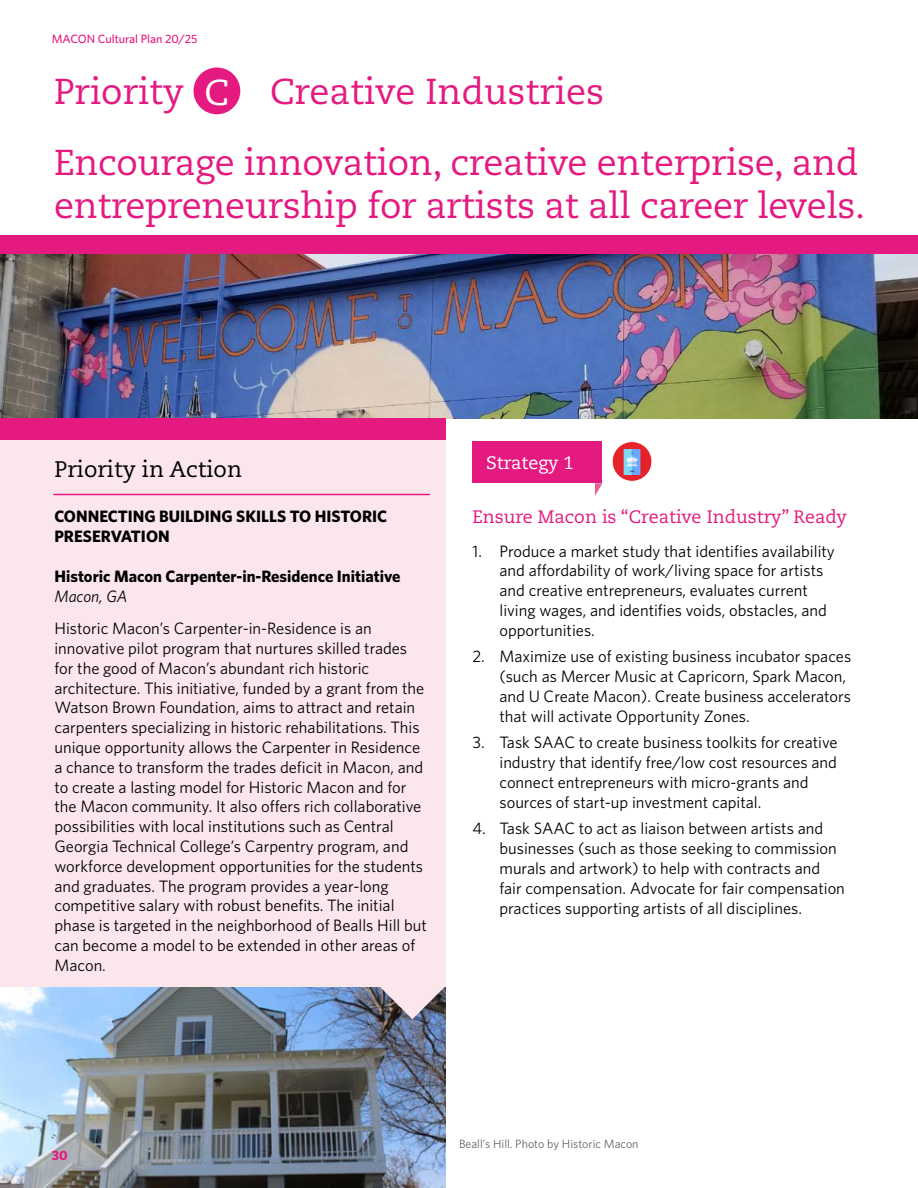
<style>
.page{position:relative;width:918px;height:1188px;background:#fff}
.page>*{position:absolute;margin:0;border:0;box-sizing:border-box;transform-origin:0 0}
.t1{font:36px/71.1px "Caecilia LT Std";letter-spacing:-.01em;color:#e41a80}
.t2{font:36px "Caecilia LT Std";color:#fff}
.t3{font:22.5px "Caecilia LT Std";color:#000}
.t4{font:18px "Caecilia LT Std";color:#e41a80}
.t5{font:18px "Caecilia LT Std";color:#fff}
.t6{font:16.5px/19.8px "Whitney HTF";color:#000}
.t7{font:700 16.5px/19.8px "Whitney HTF";color:#000}
.t8{font:italic 16.5px "Whitney HTF";color:#000}
.t9{font:700 13.5px "Whitney HTF";color:#e41a80}
.t10{font:12px "Whitney HTF";color:#636466}
.t11{font:500 12px "Whitney HTF";color:#e41a80}
</style>
<div class="page">
<img style="left:0;top:987px;width:446px;height:201px">
<div style="left:472px;top:441px;width:130px;height:42px;background:#e41a80"></div>
<svg style="left:595px;top:483px;width:7px;height:13px"></svg>
<div style="left:194px;top:68px;width:46px;height:46px;background:#e41a80;border-radius:50%"></div>
<div style="left:0;top:235px;width:918px;height:38px;background:#e41a80"></div>
<img style="left:0;top:254px;width:918px;height:164px">
<div style="left:0;top:440px;width:446px;height:547px;background:#fbe6ec"></div>
<hr style="left:53px;top:494px;width:377px;height:1px;background:#e41a80">
<div style="left:0;top:418px;width:446px;height:22px;background:#e41a80"></div>
<svg style="left:379px;top:987px;width:66px;height:32px;background:#a197a0"></svg>
<div style="left:612px;top:442px;width:40px;height:39px;background:#e8222b;border-radius:50%"></div>
<img style="left:623px;top:449px;width:18px;height:26px">
<div style="left:612px;top:441px;width:40px;height:41px;border:1px solid #fff;border-radius:50%"></div>
<p class="t11" style="left:52px;top:31px;width:147px">MACON Cultural Plan 20/25</p>
<h1 class="t1" style="left:54px;top:57px;width:131px">Priority</h1>
<h1 class="t1" style="left:54px;top:57px;width:806px;text-indent:216px">Creative Industries<br>Encourage innovation, creative enterprise, and</h1>
<h1 class="t1" style="left:54px;top:171px;width:813px">entrepreneurship for artists at all career levels.</h1>
<h1 class="t2" style="left:204px;top:71px;width:26px">C</h1>
<h2 class="t3" style="left:54px;top:457px;width:189px">Priority in Action</h2>
<p class="t7" style="left:54px;top:506px;width:334px">CONNECTING BUILDING SKILLS TO HISTORIC<br>PRESERVATION</p>
<p class="t7" style="left:54px;top:566px;width:348px">Historic Macon Carpenter-in-Residence Initiative</p>
<p class="t8" style="left:54px;top:587px;width:75px">Macon, GA</p>
<p class="t6" style="left:54px;top:618px;width:374px">Historic Macon’s Carpenter-in-Residence is an innovative pilot program that nurtures skilled trades for the good of Macon’s abundant rich historic architecture. This initiative, funded by a grant from the Watson Brown Foundation, aims to attract and retain carpenters specializing in historic rehabilitations. This unique opportunity allows the Carpenter in Residence a chance to transform the trades deficit in Macon, and to create a lasting model for Historic Macon and for the Macon community. It also offers rich collaborative possibilities with local institutions such as Central Georgia Technical College’s Carpentry program, and workforce development opportunities for the students and graduates. The program provides a year-long competitive salary with robust benefits. The initial phase is targeted in the neighborhood of Bealls Hill but can become a model to be extended in other areas of Macon.</p>
<p class="t5" style="left:486px;top:453px;width:89px">Strategy 1</p>
<p class="t4" style="left:472px;top:507px;width:376px">Ensure Macon is “Creative Industry” Ready</p>
<p class="t6" style="left:499px;top:541px;width:337px;text-indent:-27px">1. Produce a market study that identifies availability and affordability of work/living space for artists and creative entrepreneurs, evaluates current living wages, and identifies voids, obstacles, and opportunities.</p>
<p class="t6" style="left:499px;top:646px;width:353px;text-indent:-27px">2. Maximize use of existing business incubator spaces (such as Mercer Music at Capricorn, Spark Macon, and U Create Macon). Create business accelerators that will activate Opportunity Zones.</p>
<p class="t6" style="left:499px;top:732px;width:340px;text-indent:-27px">3. Task SAAC to create business toolkits for creative industry that identify free/low cost resources and connect entrepreneurs with micro-grants and sources of start-up investment capital.</p>
<p class="t6" style="left:499px;top:818px;width:347px;text-indent:-27px">4. Task SAAC to act as liaison between artists and businesses (such as those seeking to commission murals and artwork) to help with contracts and fair compensation. Advocate for fair compensation practices supporting artists of all disciplines.</p>
<p class="t9" style="left:52px;top:1147px;width:17px">30</p>
<p class="t10" style="left:459px;top:1137px;width:181px">Beall’s Hill. Photo by Historic Macon</p>
</div>
